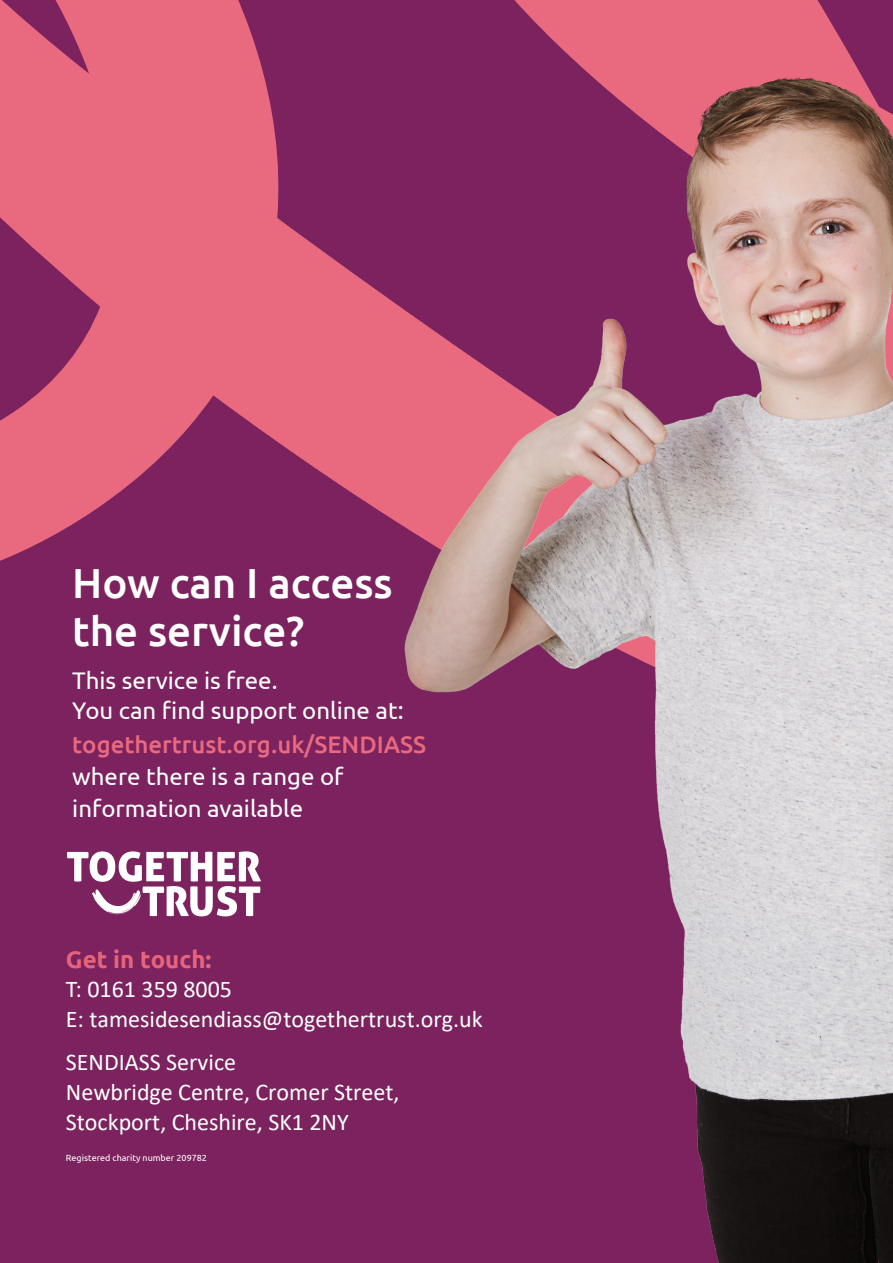
<style>
.page{position:relative;width:893px;height:1263px;background:#7b225f}
.page>*{position:absolute;margin:0;border:0;box-sizing:border-box;transform-origin:0 0}
.t1{font:500 42px/48px "Ubuntu";color:#fff}
.body_text{font:24px/29.2px "Calibri";color:#fff}
.t2{font:24px/32.1px "Ubuntu";color:#fff}
.body_text-2{font:9px "Ubuntu";color:#fff}
.s1{font-weight:500;color:#e9697e}
.s2{font-family:"Ubuntu";font-weight:700;color:#e6647c}
</style>
<div class="page">
<svg style="left:0;top:0;width:840px;height:561px;fill:#e9697e"></svg>
<svg style="left:67px;top:851px;width:194px;height:65px"></svg>
<img style="left:366px;top:38px;width:527px;height:1225px">
<p class="t1" style="left:72px;top:558px;width:322px">How can I access the service?</p>
<p class="t2" style="left:72px;top:665px;width:333px;line-height:30px">This service is free.<br>You can find support online at:</p>
<p class="t2" style="left:72px;top:728px;width:355px"><span class="s1">togethertrust.org.uk/SENDIASS </span>where there is a range of information available</p>
<p class="body_text" style="left:66px;top:945px;width:418px"><span class="s2">Get in touch:<br></span>T: 0161 359 8005<br>E: tamesidesendiass@togethertrust.org.uk</p>
<p class="body_text" style="left:66px;top:1046px;width:335px;line-height:30px">SENDIASS Service<br>Newbridge Centre, Cromer Street,<br>Stockport, Cheshire, SK1 2NY</p>
<p class="body_text-2" style="left:66px;top:1152px;width:143px">Registered charity number 209782</p>
</div>
